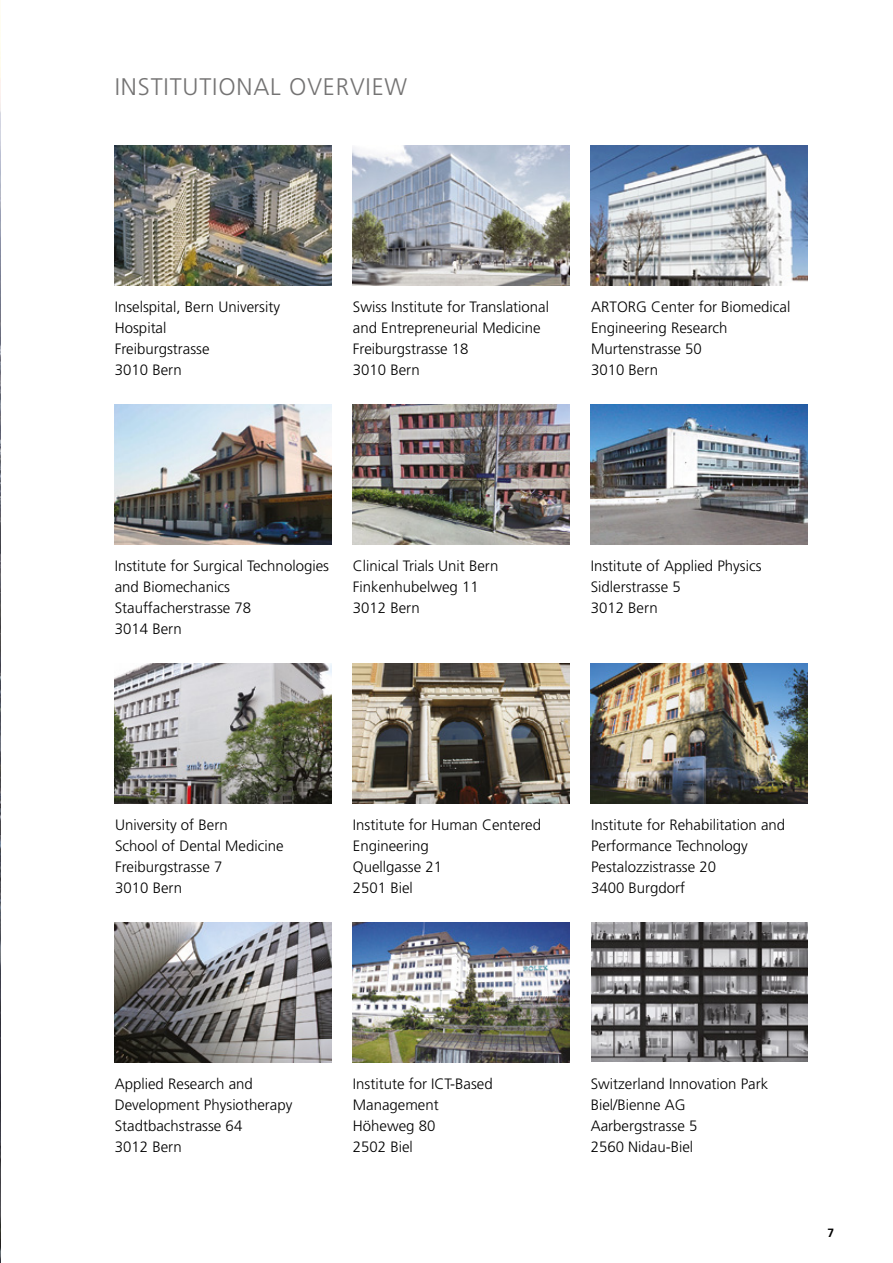
<style>
.page{position:relative;width:893px;height:1263px;background:#fff}
.page>*{position:absolute;margin:0;border:0;box-sizing:border-box;transform-origin:0 0}
.t1{font:300 24px "Frutiger";letter-spacing:.035em;color:#747373}
.t2{font:300 15px/21px "Frutiger";color:#000}
.t3{font:700 12px "Frutiger";color:#000}
</style>
<div class="page">
<img style="left:591px;top:146px;width:217px;height:140px">
<img style="left:115px;top:404px;width:217px;height:141px">
<img style="left:353px;top:404px;width:217px;height:141px">
<img style="left:591px;top:404px;width:217px;height:141px">
<img style="left:115px;top:663px;width:217px;height:140px">
<img style="left:353px;top:663px;width:217px;height:140px">
<img style="left:591px;top:663px;width:217px;height:140px">
<img style="left:115px;top:922px;width:217px;height:140px">
<img style="left:353px;top:922px;width:217px;height:140px">
<img style="left:115px;top:146px;width:217px;height:140px">
<img style="left:353px;top:146px;width:217px;height:140px">
<img style="left:591px;top:922px;width:216px;height:140px">
<img style="left:0;top:0;width:1px;height:1263px">
<h1 class="t1" style="left:115px;top:73px;width:294px">INSTITUTIONAL OVERVIEW</h1>
<p class="t2" style="left:115px;top:297px;width:167px">Inselspital, Bern University<br>Hospital<br>Freiburgstrasse<br>3010 Bern</p>
<p class="t2" style="left:353px;top:297px;width:198px">Swiss Institute for Translational and Entrepreneurial Medicine<br>Freiburgstrasse 18<br>3010 Bern</p>
<p class="t2" style="left:591px;top:297px;width:201px">ARTORG Center for Biomedical<br>Engineering Research<br>Murtenstrasse 50<br>3010 Bern</p>
<p class="t2" style="left:115px;top:555px;width:216px">Institute for Surgical Technologies and Biomechanics<br>Stauffacherstrasse 78<br>3014 Bern</p>
<p class="t2" style="left:353px;top:555px;width:147px">Clinical Trials Unit Bern<br>Finkenhubelweg 11<br>3012 Bern</p>
<p class="t2" style="left:591px;top:555px;width:172px">Institute of Applied Physics<br>Sidlerstrasse 5<br>3012 Bern</p>
<p class="t2" style="left:115px;top:814px;width:170px">University of Bern<br>School of Dental Medicine<br>Freiburgstrasse 7<br>3010 Bern</p>
<p class="t2" style="left:353px;top:814px;width:190px">Institute for Human Centered<br>Engineering<br>Quellgasse 21<br>2501 Biel</p>
<p class="t2" style="left:591px;top:814px;width:196px">Institute for Rehabilitation and<br>Performance Technology<br>Pestalozzistrasse 20<br>3400 Burgdorf</p>
<p class="t2" style="left:115px;top:1073px;width:179px">Applied Research and<br>Development Physiotherapy<br>Stadtbachstrasse 64<br>3012 Bern</p>
<p class="t2" style="left:353px;top:1073px;width:141px">Institute for ICT-Based<br>Management<br>Höheweg 80<br>2502 Biel</p>
<p class="t2" style="left:591px;top:1073px;width:179px">Switzerland Innovation Park<br>Biel/Bienne AG<br>Aarbergstrasse 5<br>2560 Nidau-Biel</p>
<p class="t3" style="left:827px;top:1225px;width:8px">7</p>
</div>
